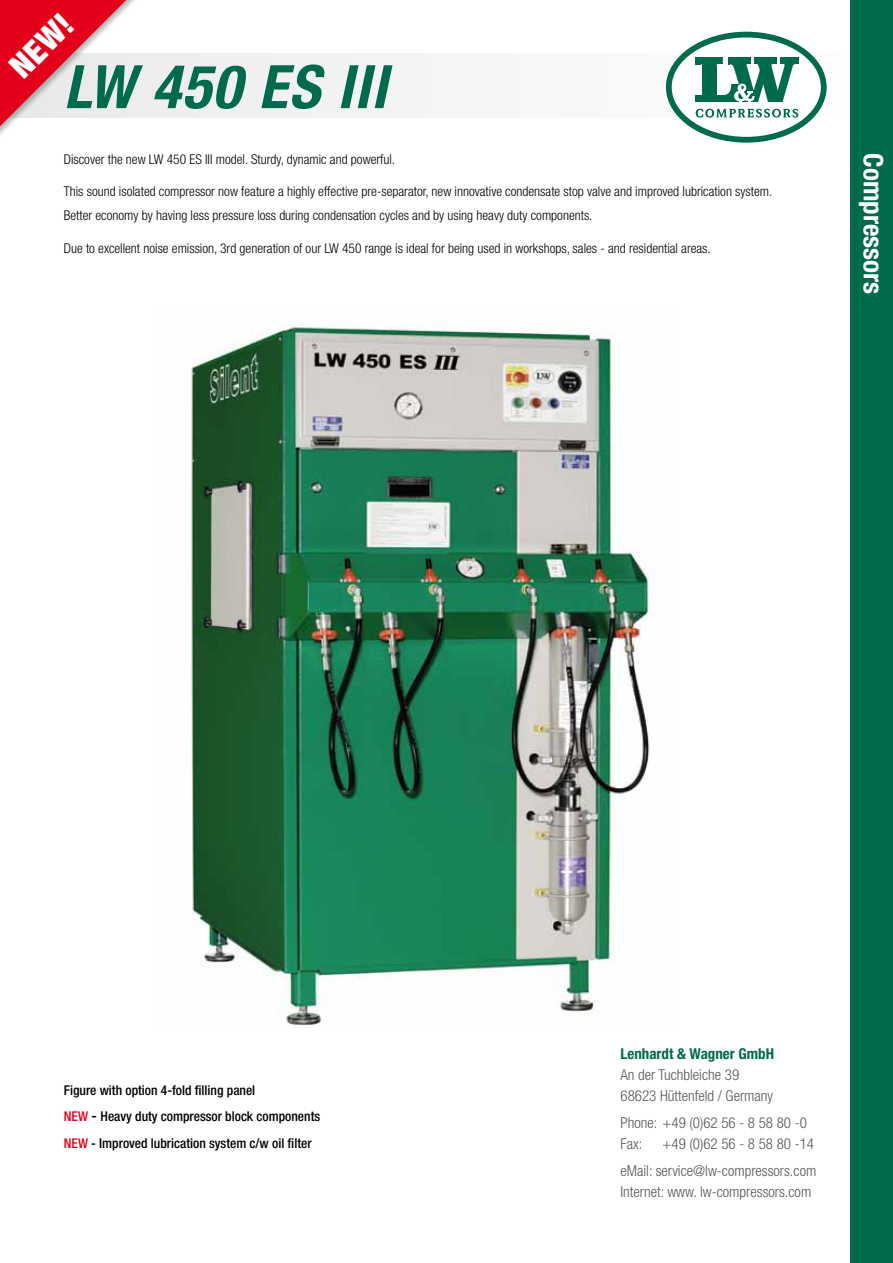
<style>
.page{position:relative;width:893px;height:1263px;background:#fff}
.page>*{position:absolute;margin:0;border:0;box-sizing:border-box;transform-origin:0 0}
.t1{font:italic 700 condensed 60px "Helvetica Neue";letter-spacing:.025em;color:#006a4d}
.t2{font:900 condensed 33px "Helvetica Neue";color:#fff}
.t3{font:700 condensed 27px "Helvetica Neue";color:#fff}
.t4{font:300 condensed 15px/21px "Helvetica Neue";color:#58585a}
.t5{font:700 condensed 15px "Helvetica Neue";color:#006a4d}
.t6{font:300 condensed 13.5px/24px "Helvetica Neue";color:#000}
.t7{font:500 condensed 13.5px/26.5px "Helvetica Neue";color:#000}
.s1{color:#e2001a}
.s2{font-size:15px}
</style>
<div class="page">
<div style="left:0;top:54px;width:893px;height:64px;background:#f4f4f5"></div>
<svg style="left:664px;top:30px;width:164px;height:114px"></svg>
<svg style="left:669px;top:35px;width:155px;height:105px;fill:#fff"></svg>
<div style="left:666px;top:32px;width:161px;height:111px;border:6px solid #006a4d;border-radius:50%"></div>
<svg style="left:695px;top:58px;width:104px;height:45px"></svg>
<svg style="left:696px;top:109px;width:102px;height:9px"></svg>
<img style="left:191px;top:324px;width:459px;height:702px">
<div style="left:0;top:0;width:151px;height:226px;background:#000;opacity:.27"></div>
<svg style="left:0;top:0;width:146px;height:221px"></svg>
<div style="left:850px;top:0;width:43px;height:1263px;background:#006a4d"></div>
<h2 class="t2" style="left:1px;top:57px;width:76px;rotate:-45deg">NEW!</h2>
<h1 class="t1" style="left:64px;top:50px;width:324px">LW 450 ES III</h1>
<p class="t6" style="left:64px;top:147px;width:333px">Discover the new LW 450 ES III model. Sturdy, dynamic and powerful.</p>
<p class="t6" style="left:64px;top:179px;width:710px">This sound isolated compressor now feature a highly effective pre-separator, new innovative condensate stop valve and improved lubrication system.<br>Better economy by having less pressure loss during condensation cycles and by using heavy duty components.</p>
<p class="t6" style="left:64px;top:236px;width:648px">Due to excellent noise emission, 3rd generation of our LW 450 range is ideal for being used in workshops, sales - and residential areas.</p>
<h3 class="t3" style="left:890px;top:153px;width:142px;rotate:90deg">Compressors</h3>
<p class="t7" style="left:64px;top:1077px;width:258px">Figure with option 4-fold filling panel<br><span class="s1">NEW</span> <span class="s2">-</span> Heavy duty compressor block components<br><span class="s1">NEW</span> - Improved lubrication system c/w oil filter</p>
<p class="t5" style="left:620px;top:1044px;width:155px">Lenhardt &amp; Wagner GmbH</p>
<p class="t4" style="left:620px;top:1064px;width:154px">An der Tuchbleiche 39<br>68623 Hüttenfeld / Germany</p>
<p class="t4" style="left:620px;top:1112px;width:188px">Phone: +49 (0)62 56 - 8 58 80 -0<br>Fax:</p>
<p class="t4" style="left:620px;top:1130px;width:197px;line-height:27px;text-align:right">+49 (0)62 56 - 8 58 80 -14<br>eMail: service@lw-compressors.com</p>
<p class="t4" style="left:620px;top:1181px;width:192px">Internet: www. lw-compressors.com</p>
</div>
